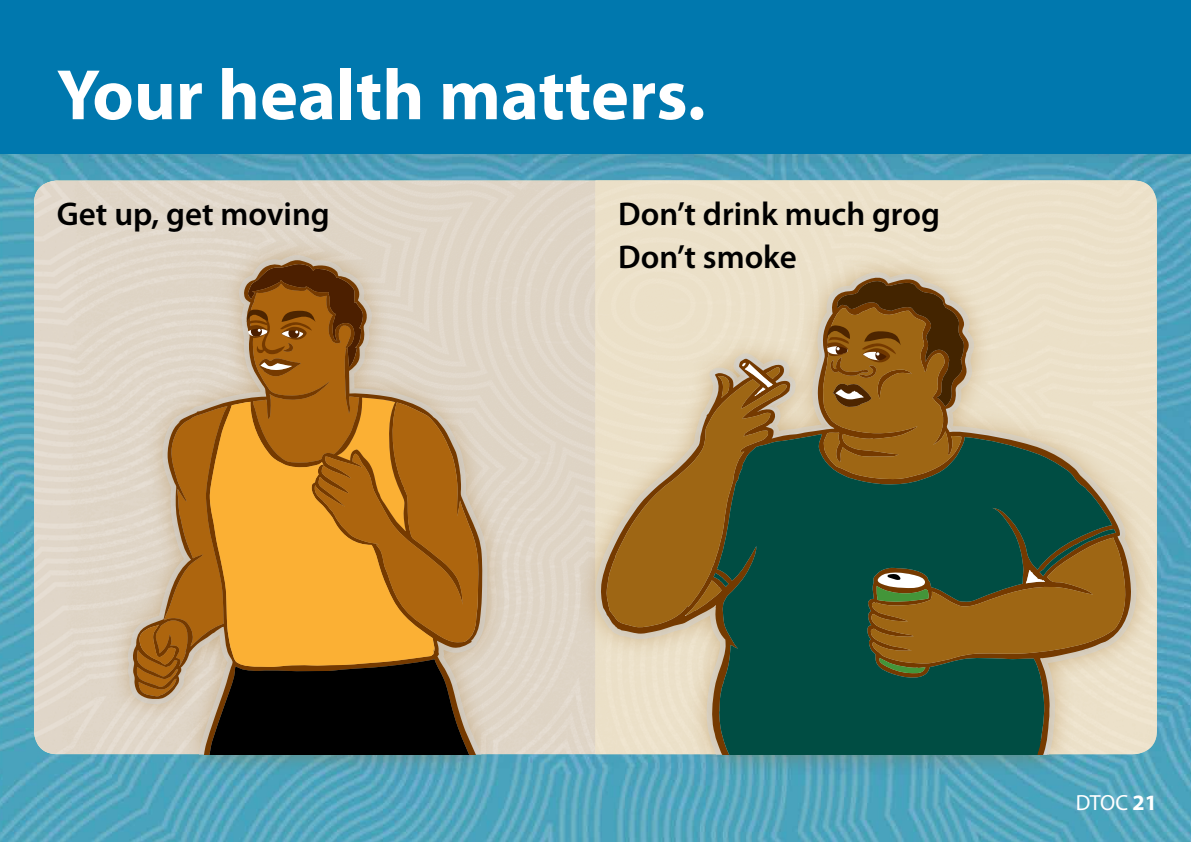
<style>
.page{position:relative;width:1191px;height:842px;background:#fff}
.page>*{position:absolute;margin:0;border:0;box-sizing:border-box;transform-origin:0 0}
.t1{font:700 72px "Myriad Pro";color:#fff}
.t2{font:600 33px/42.5px "Myriad Pro";color:#000}
.t3{font:22px "Myriad Pro";color:#fff}
.s1{font-weight:700}
</style>
<div class="page">
<img style="left:0;top:153px;width:1191px;height:689px">
<div style="left:0;top:0;width:1191px;height:153px;background:#0078ae"></div>
<img style="left:34px;top:181px;width:561px;height:573px">
<div style="left:595px;top:181px;width:562px;height:70px;background:#ebe0c9"></div>
<div style="left:574px;top:251px;width:583px;height:526px;background:#9e6614;opacity:.41"></div>
<svg style="left:600px;top:272px;width:531px;height:482px;background:#eadec6"></svg>
<svg style="left:606px;top:379px;width:182px;height:249px;background:#bc9862"></svg>
<svg style="left:712px;top:356px;width:74px;height:48px;background:#ad8a5d"></svg>
<svg style="left:717px;top:434px;width:395px;height:320px;background:#215c4d"></svg>
<svg style="left:678px;top:566px;width:57px;height:56px;background:#7a5c23"></svg>
<svg style="left:864px;top:523px;width:267px;height:156px;background:#656436"></svg>
<svg style="left:814px;top:275px;width:156px;height:210px;background:#8b662e"></svg>
<div style="left:107px;top:234px;width:402px;height:542px;background:#9e6614;opacity:.41"></div>
<svg style="left:128px;top:255px;width:373px;height:499px;background:#ded4c6"></svg>
<svg style="left:132px;top:260px;width:364px;height:494px;background:#dbd0c0"></svg>
<svg style="left:136px;top:264px;width:356px;height:490px;background:#b48b52"></svg>
<h1 class="t1" style="left:57px;top:55px;width:650px">Your health matters.</h1>
<p class="t2" style="left:57px;top:193px;width:275px">Get up, get moving</p>
<p class="t2" style="left:618px;top:193px;width:323px">Don’t drink much grog<br>Don’t smoke</p>
<p class="t3" style="left:1075px;top:791px;width:83px">DTOC <span class="s1">21</span></p>
</div>
